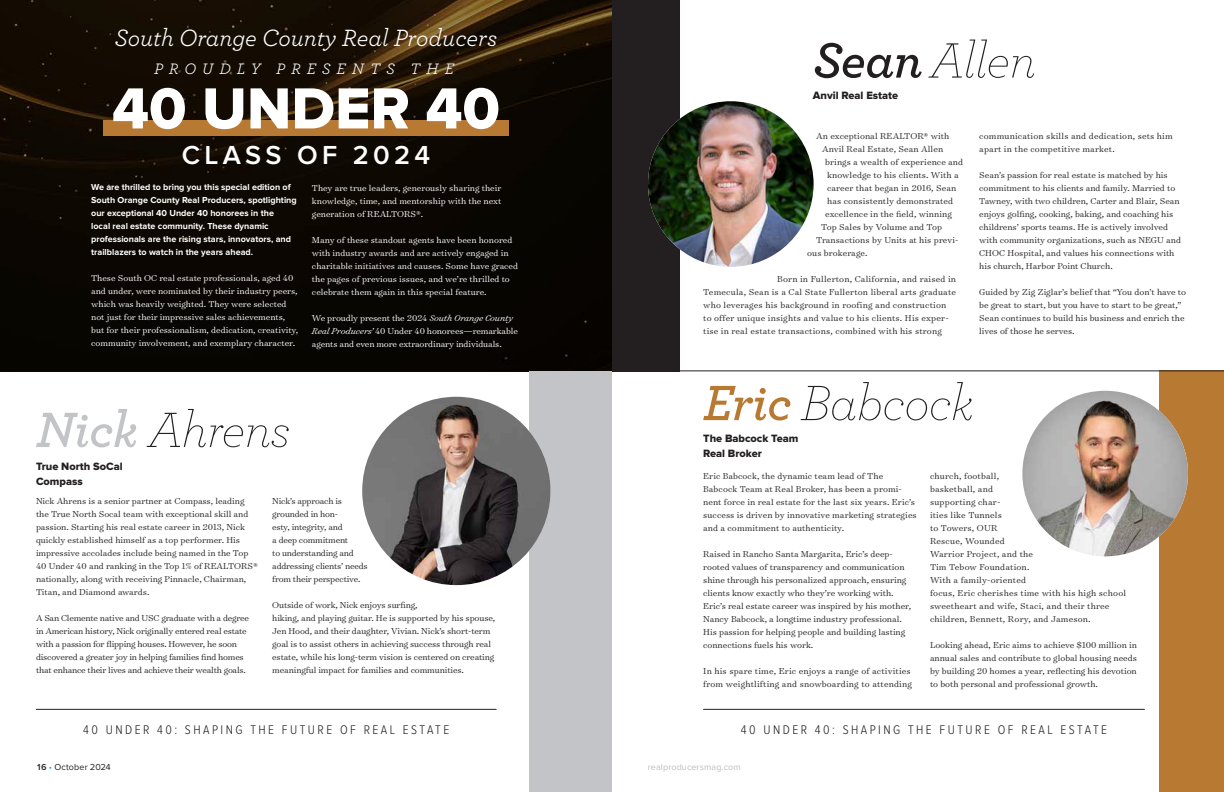
<style>
.page{position:relative;width:1224px;height:792px;background:#fff}
.page>*{position:absolute;margin:0;border:0;box-sizing:border-box;transform-origin:0 0}
.t1{font:60.1px "Proxima Nova Extrabld";color:#fff}
.t2{font:italic 200 52px "Archer Pro";letter-spacing:-.015em;color:#231f20}
.t3{font:600 27px "Proxima Nova";letter-spacing:.16em;color:#fff}
.t4{font:italic 24.7px "Archer Pro";color:#fff}
.t5{font:italic 15.9px "Archer Pro";letter-spacing:.38em;color:#fff}
.t6{font:300 13px "Proxima Nova Cond";letter-spacing:.19em;color:#231f20}
.t7{font:11px/15px "Proxima Nova Extrabld";color:#231f20}
.t8{font:300 9.8px/13px "Surveyor Text";color:#231f20}
.t9{font:300 9.8px/13px "Surveyor Text";color:#fff}
.t10{font:300 9.8px/13px "Surveyor Text";letter-spacing:.02em;color:#231f20}
.t11{font:300 9.8px/13px "Surveyor Text";letter-spacing:-.02em;color:#231f20}
.t12{font:700 9px/13px "Proxima Nova";color:#fff}
.t13{font:9px "Proxima Nova";letter-spacing:.01em;color:#bcbec0}
.t14{font:9px "Proxima Nova";letter-spacing:.01em;color:#231f20}
.s1{font-style:italic}
.s2{font-weight:600;color:#c2c4c7}
.s3{font-weight:600}
.s4{font-weight:600;color:#b87a32}
.s5{color:#19a8e0}
</style>
<div class="page">
<div style="left:530px;top:371px;width:82px;height:421px;background:#c2c4c7"></div>
<img style="left:362px;top:397px;width:189px;height:188px;border-radius:94px">
<svg style="left:0;top:0;width:612px;height:371px;background:#100a02"></svg>
<div style="left:103px;top:121px;width:406px;height:15px;background:#b87a32"></div>
<div style="left:612px;top:0;width:68px;height:371px;background:#231f20"></div>
<img style="left:648px;top:101px;width:166px;height:166px;border-radius:83px">
<div style="left:1160px;top:371px;width:64px;height:421px;background:#b87a32"></div>
<img style="left:1022px;top:391px;width:166px;height:165px;border-radius:83px">
<hr style="left:36px;top:709px;width:461px;height:1px;background:#231f20">
<hr style="left:703px;top:709px;width:442px;height:1px;background:#231f20">
<hr style="left:612px;top:371px;width:612px;height:1px;background:#231f20">
<h3 class="t4" style="left:115px;top:20px;width:384px">South Orange County Real Producers</h3>
<h1 class="t1" style="left:112px;top:81px;width:389px">40 UNDER 40</h1>
<h3 class="t3" style="left:182px;top:140px;width:250px">CLASS OF 2024</h3>
<h3 class="t5" style="left:154px;top:57px;width:302px">PROUDLY PRESENTS THE</h3>
<p class="t12" style="left:91px;top:181px;width:207px">We are thrilled to bring you this special edition of South Orange County Real Producers, spotlighting our exceptional 40 Under 40 honorees in the<br>local real estate community. These dynamic professionals are the rising stars, innovators, and trailblazers to watch in the years ahead.</p>
<p class="t9" style="left:91px;top:271px;width:209px">These South OC real estate professionals, aged 40 and under, were nominated by their industry peers, which was heavily weighted. They were selected not just for their impressive sales achievements, but for their professionalism, dedication, creativity, community involvement, and exemplary character.</p>
<p class="t9" style="left:312px;top:181px;width:191px;text-align:justify">They are true leaders, generously sharing their knowledge, time, and mentorship with the next generation of REALTORS®.</p>
<p class="t9" style="left:312px;top:233px;width:208px">Many of these standout agents have been honored with industry awards and are actively engaged in charitable initiatives and causes. Some have graced the pages of previous issues, and we’re thrilled to celebrate them again in this special feature.</p>
<p class="t9" style="left:312px;top:311px;width:208px">We proudly present the 2024 <span class="s1">South Orange County<br>Real Producers’</span> 40 Under 40 honorees—remarkable agents and even more extraordinary individuals.</p>
<h2 class="t2" style="left:36px;top:396px;width:256px"><span class="s2">Nick</span> Ahrens</h2>
<p class="t7" style="left:36px;top:460px;width:88px">True North SoCal<br>Compass</p>
<p class="t8" style="left:36px;top:494px;width:223px">Nick Ahrens is a senior partner at Compass, leading the True North Socal team with exceptional skill and passion. Starting his real estate career in 2013, Nick quickly established himself as a top performer. His impressive accolades include being named in the Top 40 Under 40 and ranking in the Top 1% of REALTORS® nationally, along with receiving Pinnacle, Chairman, Titan, and Diamond awards.</p>
<p class="t11" style="left:36px;top:611px;width:215px">A San Clemente native and USC graduate with a degree in American history, Nick originally entered real estate with a passion for flipping houses. However, he soon discovered a greater joy in helping families find homes that enhance their lives and achieve their wealth goals.</p>
<p class="t11" style="left:272px;top:494px;width:97px">Nick’s approach is grounded in hon-<br>esty, integrity, and<br>a deep commitment<br>to understanding and addressing clients’ needs from their perspective.</p>
<p class="t8" style="left:272px;top:598px;width:225px">Outside of work, Nick enjoys surfing,<br>hiking, and playing guitar. He is supported by his spouse, Jen Hood, and their daughter, Vivian. Nick’s short-term goal is to assist others in achieving success through real estate, while his long-term vision is centered on creating meaningful impact for families and communities.</p>
<h2 class="t2" style="left:813px;top:27px;width:225px"><span class="s3">Sean</span>Allen</h2>
<p class="t7" style="left:813px;top:88px;width:87px">Anvil Real Estate</p>
<p class="t8" style="left:816px;top:129px;width:135px">An exceptional REALTOR® with</p>
<p class="t8" style="left:822px;top:142px;width:123px">Anvil Real Estate, Sean Allen</p>
<p class="t8" style="left:825px;top:155px;width:140px">brings a wealth of experience and</p>
<p class="t8" style="left:827px;top:168px;width:133px">knowledge to his clients. With a</p>
<p class="t8" style="left:827px;top:181px;width:131px">career that began in 2016, Sean</p>
<p class="t8" style="left:827px;top:194px;width:128px">has consistently demonstrated</p>
<p class="t8" style="left:825px;top:207px;width:128px">excellence in the field, winning</p>
<p class="t8" style="left:821px;top:220px;width:123px">Top Sales by Volume and Top</p>
<p class="t8" style="left:816px;top:233px;width:144px">Transactions by Units at his previ-</p>
<p class="t8" style="left:807px;top:246px;width:62px">ous brokerage.</p>
<p class="t10" style="left:703px;top:272px;width:254px;text-indent:74px">Born in Fullerton, California, and raised in Temecula, Sean is a Cal State Fullerton liberal arts graduate who leverages his background in roofing and construction to offer unique insights and value to his clients. His exper&shy;tise in real estate transactions, combined with his strong</p>
<p class="t10" style="left:979px;top:129px;width:195px">communication skills and dedication, sets him apart in the competitive market.</p>
<p class="t8" style="left:979px;top:168px;width:203px">Sean’s passion for real estate is matched by his commitment to his clients and family. Married to Tawney, with two children, Carter and Blair, Sean enjoys golfing, cooking, baking, and coaching his childrens’ sports teams. He is actively involved with community organizations, such as NEGU and CHOC Hospital, and values his connections with his church, Harbor Point Church.</p>
<p class="t8" style="left:979px;top:285px;width:208px">Guided by Zig Ziglar’s belief that “You don’t have to be great to start, but you have to start to be great,” Sean continues to build his business and enrich the lives of those he serves.</p>
<h2 class="t2" style="left:703px;top:369px;width:272px"><span class="s4">Eric</span> Babcock</h2>
<p class="t7" style="left:703px;top:431px;width:97px">The Babcock Team<br>Real Broker</p>
<p class="t8" style="left:703px;top:469px;width:215px">Eric Babcock, the dynamic team lead of The Babcock Team at Real Broker, has been a promi&shy;nent force in real estate for the last six years. Eric’s success is driven by innovative marketing strategies and a commitment to authenticity.</p>
<p class="t8" style="left:703px;top:547px;width:209px">Raised in Rancho Santa Margarita, Eric’s deep&shy;rooted values of transparency and communication shine through his personalized approach, ensuring clients know exactly who they’re working with.<br>Eric’s real estate career was inspired by his mother, Nancy Babcock, a longtime industry professional.<br>His passion for helping people and building lasting connections fuels his work.</p>
<p class="t10" style="left:703px;top:664px;width:210px">In his spare time, Eric enjoys a range of activities from weightlifting and snowboarding to attending</p>
<p class="t10" style="left:930px;top:469px;width:198px">church, football,<br>basketball, and<br>supporting char-<br>ities like Tunnels<br>to Towers, OUR<br>Rescue, Wounded<br>Warrior Project, and the<br>Tim Tebow Foundation.<br>With a family-oriented<br>focus, Eric cherishes time with his high school sweetheart and wife, Staci, and their three children, Bennett, Rory, and Jameson.</p>
<p class="t8" style="left:930px;top:638px;width:209px;text-align:justify">Looking ahead, Eric aims to achieve $100 million in annual sales and contribute to global housing needs by building 20 homes a year, reflecting his devotion to both personal and professional growth.</p>
<h3 class="t6" style="left:83px;top:724px;width:368px">40 UNDER 40: SHAPING THE FUTURE OF REAL ESTATE</h3>
<h3 class="t6" style="left:741px;top:724px;width:368px">40 UNDER 40: SHAPING THE FUTURE OF REAL ESTATE</h3>
<p class="t14" style="left:36px;top:762px;width:77px"><span class="s3">16</span> <span class="s5">•</span> October 2024</p>
<p class="t13" style="left:648px;top:762px;width:94px">realproducersmag.com</p>
</div>
